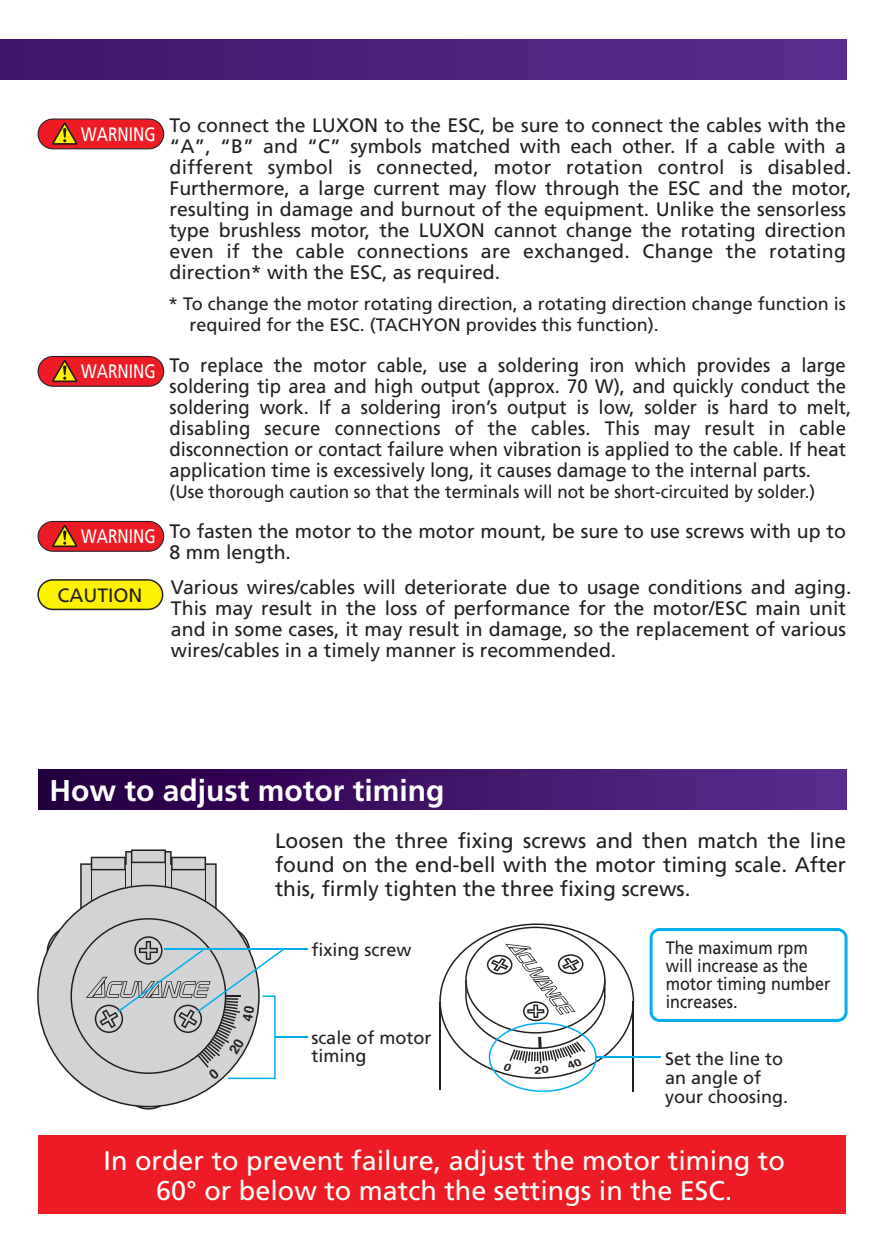
<style>
.page{position:relative;width:893px;height:1259px;background:#fff}
.page>*{position:absolute;margin:0;border:0;box-sizing:border-box;transform-origin:0 0}
.t1{font:700 30px "Frutiger";color:#fff}
.t2{font:27px/30px "Frutiger";color:#fff;text-align:center}
.t3{font:21px/24px "Frutiger";color:#231f20;text-align:justify}
.t4{font:19.5px/21px "Frutiger";color:#231f20}
.t5{font:19.5px/21px "Frutiger";color:#231f20;scale:.95 1}
.t6{font:19.5px "Frutiger";color:#fff;scale:.8 1}
.t7{font:19.2px "Frutiger";color:#231f20}
.t8{font:18px/18.9px "Frutiger";color:#231f20}
.t9{font:18px "Frutiger";color:#231f20;scale:.95 1}
.t10{font:18px/18px "Frutiger";color:#231f20;scale:.9 1}
</style>
<div class="page">
<svg style="left:650px;top:928px;width:198px;height:94px"></svg>
<svg style="left:137px;top:1107px;width:23px;height:2px"></svg>
<svg style="left:80px;top:849px;width:137px;height:35px"></svg>
<svg style="left:37px;top:884px;width:223px;height:223px;fill:#d1d3d4"></svg>
<div style="left:38px;top:1134px;width:808px;height:79px;background:#ed1c24"></div>
<div style="left:0;top:40px;width:846px;height:40px;background:linear-gradient(to right,#411568,#5b2d8f)"></div>
<div style="left:38px;top:770px;width:808px;height:40px;background:linear-gradient(to right,#23003f,#5c2e90)"></div>
<hr style="left:164px;top:948px;width:144px;height:2px;background:#00aeef">
<hr style="left:275px;top:1035px;width:33px;height:2px;background:#00aeef">
<hr style="left:596px;top:1056px;width:65px;height:2px;background:#00aeef">
<svg style="left:38px;top:118px;width:126px;height:31px;background:#d93330"></svg>
<svg style="left:38px;top:356px;width:126px;height:31px;background:#d7312d"></svg>
<svg style="left:38px;top:521px;width:126px;height:31px;background:#d7312d"></svg>
<svg style="left:37px;top:579px;width:126px;height:31px;background:#e8dc11"></svg>
<svg style="left:70px;top:918px;width:214px;height:161px"></svg>
<svg style="left:439px;top:923px;width:195px;height:169px"></svg>
<p class="t6" style="left:81px;top:126px;width:95px">WARNING</p>
<p class="t6" style="left:81px;top:363px;width:95px">WARNING</p>
<p class="t6" style="left:81px;top:528px;width:95px">WARNING</p>
<p class="t7" style="left:58px;top:587px;width:86px">CAUTION</p>
<p class="t4" style="left:170px;top:116px;width:683px">To connect the LUXON to the ESC, be sure to connect the cables with the “A”, “B” and “C” symbols matched with each other. If a cable with a different symbol is connected, motor rotation control is disabled.<br>Furthermore, a large current may flow through the ESC and the motor, resulting in damage and burnout of the equipment. Unlike the sensorless type brushless motor, the LUXON cannot change the rotating direction even if the cable connections are exchanged. Change the rotating direction* with the ESC, as required.</p>
<p class="t8" style="left:190px;top:294px;width:658px;line-height:21px;text-indent:-22px">* To change the motor rotating direction, a rotating direction change function is required for the ESC. (TACHYON provides this function).</p>
<p class="t5" style="left:170px;top:357px;width:719px">To replace the motor cable, use a soldering iron which provides a large soldering tip area and high output (approx. 70 W), and quickly conduct the soldering work. If a soldering iron’s output is low, solder is hard to melt, disabling secure connections of the cables. This may result in cable disconnection or contact failure when vibration is applied to the cable. If heat application time is excessively long, it causes damage to the internal parts.</p>
<p class="t9" style="left:170px;top:485px;width:681px">(Use thorough caution so that the terminals will not be short-circuited by solder.)</p>
<p class="t4" style="left:170px;top:523px;width:678px">To fasten the motor to the motor mount, be sure to use screws with up to<br>8 mm length.</p>
<p class="t4" style="left:171px;top:578px;width:682px">Various wires/cables will deteriorate due to usage conditions and aging.<br>This may result in the loss of performance for the motor/ESC main unit and in some cases, it may result in damage, so the replacement of various wires/cables in a timely manner is recommended.</p>
<h1 class="t1" style="left:50px;top:778px;width:397px">How to adjust motor timing</h1>
<p class="t3" style="left:275px;top:830px;width:572px">Loosen the three fixing screws and then match the line found on the end-bell with the motor timing scale. After this, firmly tighten the three fixing screws.</p>
<p class="t8" style="left:311px;top:942px;width:102px">fixing screw</p>
<p class="t8" style="left:311px;top:1029px;width:122px">scale of motor timing</p>
<p class="t10" style="left:666px;top:940px;width:185px">The maximum rpm will increase as the motor timing number increases.</p>
<p class="t8" style="left:665px;top:1051px;width:124px">Set the line to an angle of your choosing.</p>
<h2 class="t2" style="left:104px;top:1147px;width:683px">In order to prevent failure, adjust the motor timing to<br>60° or below to match the settings in the ESC.</h2>
</div>
